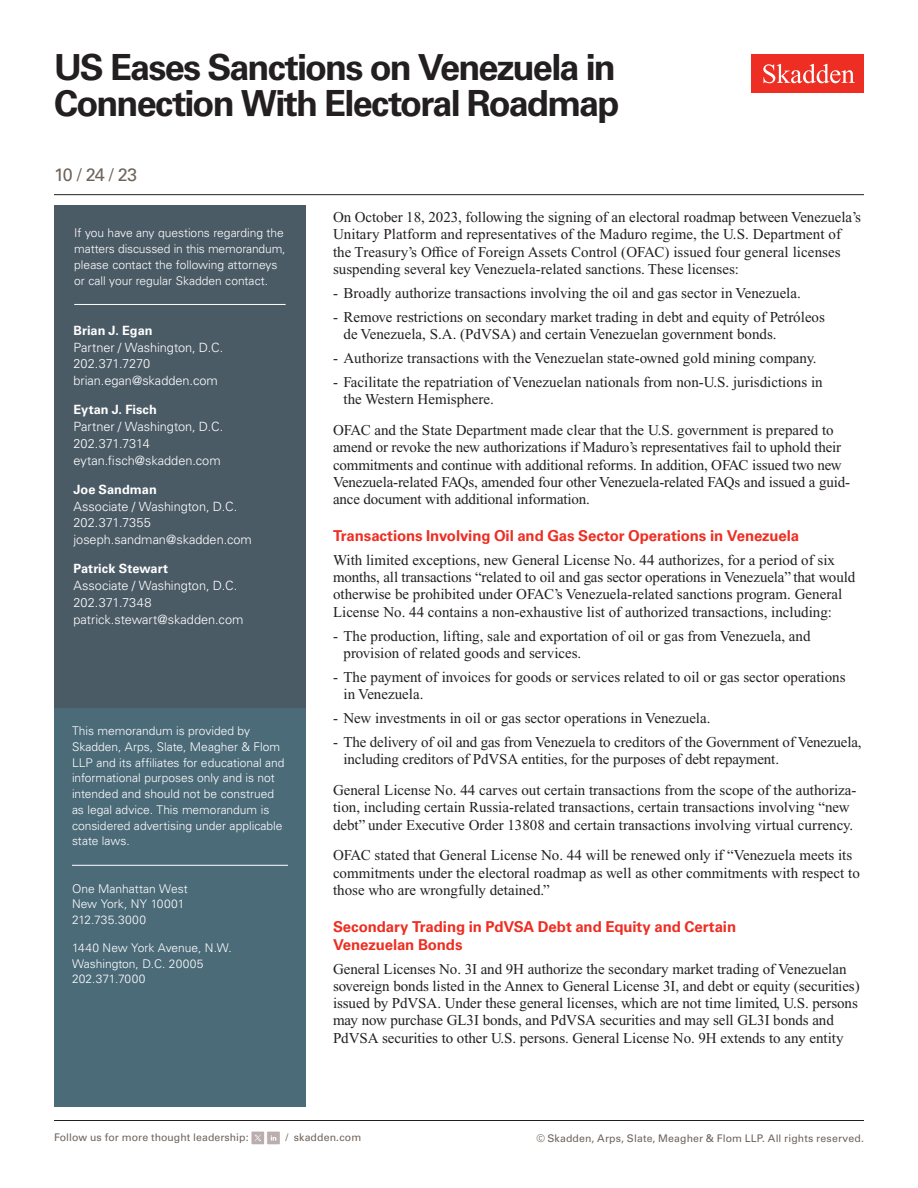
<style>
.page{position:relative;width:918px;height:1188px;background:#fff}
.page>*{position:absolute;margin:0;border:0;box-sizing:border-box;transform-origin:0 0}
.t1{font:700 36px/36px "Univers LT Std";letter-spacing:-.05em;color:#231f20}
.Date{font:18px "Univers LT Std";color:#6f645a}
.Main_Body{font:15px/17.2px "Times New Roman PS Std";color:#231f20}
.First_Level_Heading{font:700 15px/18px "Univers LT Std";letter-spacing:-.01em;color:#ee2e22}
.Contacts{font:300 12.75px "Univers LT Std";color:#fff}
.Contacts_Name{font:700 12.75px "Univers LT Std";color:#fff}
.Sidebar_body_rule_below{font:300 12px/15.8px "Univers LT Std";color:#fff}
.Firm_Address{font:300 12px/15.8px "Univers LT Std";color:#fff}
.t2{font:10.5px "Univers LT Std";letter-spacing:.01em;color:#6f645a}
</style>
<div class="page">
<div style="left:752px;top:54px;width:112px;height:39px;background:#ee2e22"></div>
<svg style="left:763px;top:64px;width:92px;height:19px"></svg>
<hr style="left:54px;top:1120px;width:810px;height:1px;background:#231f20">
<hr style="left:54px;top:194px;width:810px;height:1px;background:#231f20">
<div style="left:251px;top:1132px;width:13px;height:12px;background:#baadad"></div>
<svg style="left:255px;top:1135px;width:6px;height:6px"></svg>
<div style="left:267px;top:1132px;width:13px;height:12px;background:#baaeae"></div>
<svg style="left:271px;top:1135px;width:5px;height:6px"></svg>
<div style="left:54px;top:206px;width:252px;height:506px;background:#4b5b66"></div>
<hr style="left:74px;top:304px;width:212px;height:1px;background:#fff">
<div style="left:54px;top:708px;width:252px;height:399px;background:#4c6b79"></div>
<hr style="left:72px;top:865px;width:216px;height:1px;background:#fff">
<h1 class="t1" style="left:54px;top:50px;width:567px">US Eases Sanctions on Venezuela in<br>Connection With Electoral Roadmap</h1>
<p class="Date" style="left:54px;top:164px;width:85px">10 / 24 / 23</p>
<p class="Sidebar_body_rule_below" style="left:74px;top:225px;width:213px">If you have any questions regarding the matters discussed in this memorandum, please contact the following attorneys or call your regular Skadden contact.</p>
<p class="Contacts_Name" style="left:74px;top:323px;width:81px">Brian J. Egan</p>
<p class="Contacts" style="left:74px;top:339px;width:151px">Partner / Washington, D.C.</p>
<p class="Contacts" style="left:74px;top:356px;width:78px">202.371.7270</p>
<p class="Contacts" style="left:74px;top:373px;width:146px">brian.egan@skadden.com</p>
<p class="Contacts_Name" style="left:74px;top:402px;width:85px">Eytan J. Fisch</p>
<p class="Contacts" style="left:74px;top:419px;width:151px">Partner / Washington, D.C.</p>
<p class="Contacts" style="left:74px;top:436px;width:78px">202.371.7314</p>
<p class="Contacts" style="left:74px;top:453px;width:149px">eytan.fisch@skadden.com</p>
<p class="Contacts_Name" style="left:74px;top:482px;width:85px">Joe Sandman</p>
<p class="Contacts" style="left:74px;top:498px;width:165px">Associate / Washington, D.C.</p>
<p class="Contacts" style="left:74px;top:515px;width:79px">202.371.7355</p>
<p class="Contacts" style="left:74px;top:532px;width:180px">joseph.sandman@skadden.com</p>
<p class="Contacts_Name" style="left:74px;top:561px;width:96px">Patrick Stewart</p>
<p class="Contacts" style="left:74px;top:578px;width:165px">Associate / Washington, D.C.</p>
<p class="Contacts" style="left:74px;top:595px;width:79px">202.371.7348</p>
<p class="Contacts" style="left:74px;top:612px;width:171px">patrick.stewart@skadden.com</p>
<p class="Sidebar_body_rule_below" style="left:72px;top:723px;width:214px">This memorandum is provided by Skadden, Arps, Slate, Meagher &amp; Flom LLP and its affiliates for educational and informational purposes only and is not intended and should not be construed as legal advice. This memorandum is considered advertising under applicable state laws.</p>
<p class="Firm_Address" style="left:72px;top:881px;width:117px">One Manhattan West<br>New York, NY 10001<br>212.735.3000</p>
<p class="Firm_Address" style="left:72px;top:940px;width:161px">1440 New York Avenue, N.W.<br>Washington, D.C. 20005<br>202.371.7000</p>
<p class="Main_Body" style="left:333px;top:208px;width:529px">On October 18, 2023, following the signing of an electoral roadmap between Venezuela’s Unitary Platform and representatives of the Maduro regime, the U.S. Department of the Treasury’s Office of Foreign Assets Control (OFAC) issued four general licenses suspending several key Venezuela-related sanctions. These licenses:</p>
<p class="Main_Body" style="left:333px;top:284px;width:469px">- Broadly authorize transactions involving the oil and gas sector in Venezuela.</p>
<p class="Main_Body" style="left:344px;top:308px;width:483px;text-indent:-10px">- Remove restrictions on secondary market trading in debt and equity of Petróleos de Venezuela, S.A. (PdVSA) and certain Venezuelan government bonds.</p>
<p class="Main_Body" style="left:333px;top:349px;width:485px">- Authorize transactions with the Venezuelan state-owned gold mining company.</p>
<p class="Main_Body" style="left:344px;top:373px;width:481px;text-indent:-10px">- Facilitate the repatriation of Venezuelan nationals from non-U.S. jurisdictions in the Western Hemisphere.</p>
<p class="Main_Body" style="left:333px;top:421px;width:519px">OFAC and the State Department made clear that the U.S. government is prepared to amend or revoke the new authorizations if Maduro’s representatives fail to uphold their commitments and continue with additional reforms. In addition, OFAC issued two new Venezuela-related FAQs, amended four other Venezuela-related FAQs and issued a guid&shy;ance document with additional information.</p>
<h2 class="First_Level_Heading" style="left:333px;top:527px;width:468px">Transactions Involving Oil and Gas Sector Operations in Venezuela</h2>
<p class="Main_Body" style="left:333px;top:551px;width:524px">With limited exceptions, new General License No. 44 authorizes, for a period of six months, all transactions “related to oil and gas sector operations in Venezuela” that would otherwise be prohibited under OFAC’s Venezuela-related sanctions program. General License No. 44 contains a non-exhaustive list of authorized transactions, including:</p>
<p class="Main_Body" style="left:344px;top:627px;width:469px;text-indent:-10px">- The production, lifting, sale and exportation of oil or gas from Venezuela, and provision of related goods and services.</p>
<p class="Main_Body" style="left:344px;top:668px;width:504px;text-indent:-10px">- The payment of invoices for goods or services related to oil or gas sector operations in Venezuela.</p>
<p class="Main_Body" style="left:333px;top:709px;width:379px">- New investments in oil or gas sector operations in Venezuela.</p>
<p class="Main_Body" style="left:344px;top:733px;width:520px;text-indent:-10px">- The delivery of oil and gas from Venezuela to creditors of the Government of Venezuela, including creditors of PdVSA entities, for the purposes of debt repayment.</p>
<p class="Main_Body" style="left:333px;top:781px;width:525px">General License No. 44 carves out certain transactions from the scope of the authoriza&shy;tion, including certain Russia-related transactions, certain transactions involving “new debt” under Executive Order 13808 and certain transactions involving virtual currency.</p>
<p class="Main_Body" style="left:333px;top:847px;width:528px">OFAC stated that General License No. 44 will be renewed only if “Venezuela meets its commitments under the electoral roadmap as well as other commitments with respect to those who are wrongfully detained.”</p>
<h2 class="First_Level_Heading" style="left:333px;top:917px;width:405px">Secondary Trading in PdVSA Debt and Equity and Certain<br>Venezuelan Bonds</h2>
<p class="Main_Body" style="left:333px;top:960px;width:528px">General Licenses No. 3I and 9H authorize the secondary market trading of Venezuelan sovereign bonds listed in the Annex to General License 3I, and debt or equity (securities) issued by PdVSA. Under these general licenses, which are not time limited, U.S. persons may now purchase GL3I bonds, and PdVSA securities and may sell GL3I bonds and PdVSA securities to other U.S. persons. General License No. 9H extends to any entity</p>
<p class="t2" style="left:54px;top:1131px;width:196px">Follow us for more thought leadership:</p>
<p class="t2" style="left:285px;top:1131px;width:77px">/ skadden.com</p>
<p class="t2" style="left:536px;top:1132px;width:329px">© Skadden, Arps, Slate, Meagher &amp; Flom LLP. All rights reserved.</p>
</div>
